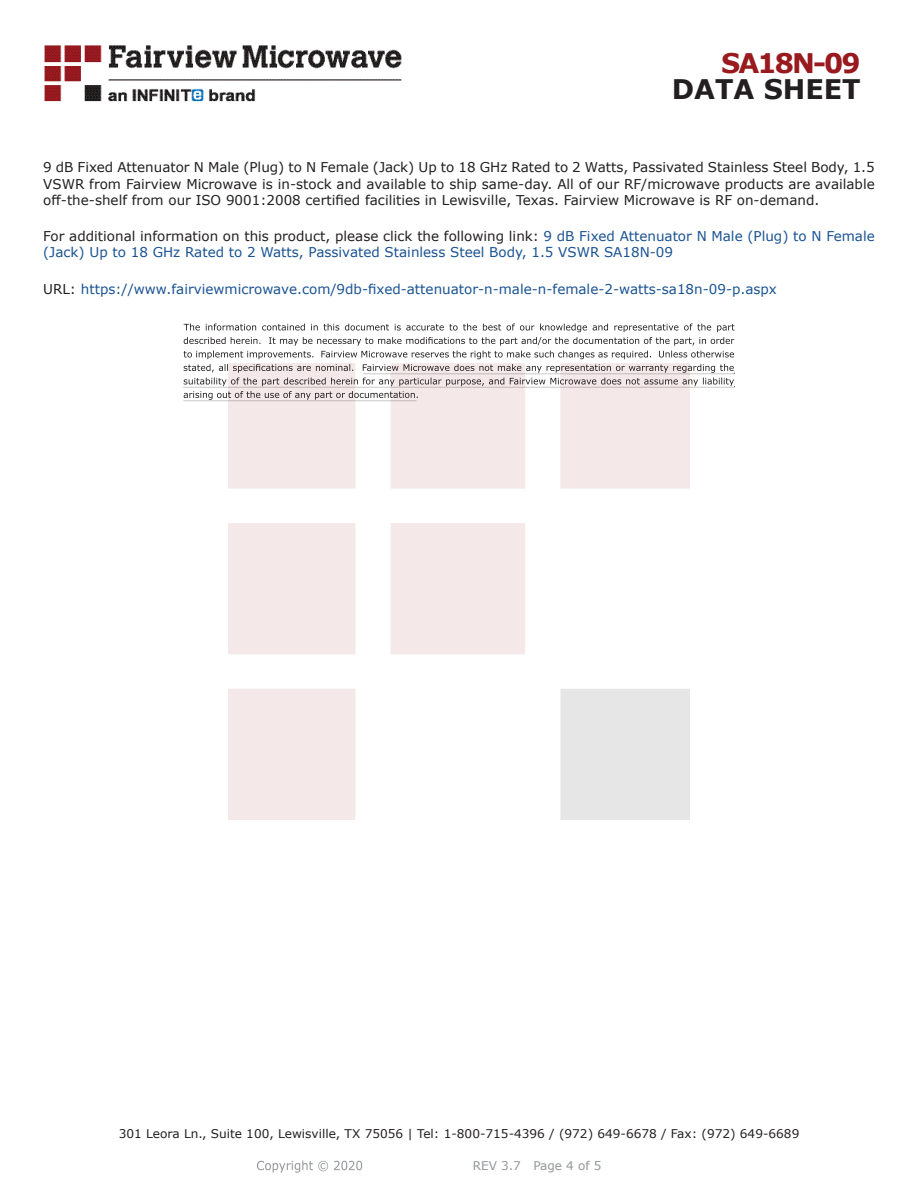
<style>
.page{position:relative;width:918px;height:1188px;background:#fff}
.page>*{position:absolute;margin:0;border:0;box-sizing:border-box;transform-origin:0 0}
.t1{font:700 27px "Verdana";color:#231f20}
.FM{font:700 27px "Verdana";letter-spacing:-.07em;color:#981a1e}
.Web_Description_Para{font:13.5px/16.2px "Verdana";color:#231f20;text-align:justify}
.Web_Description_Para-2{font:13.5px/16.2px "Verdana";color:#1a5392}
.URL_para{font:13.5px "Verdana";color:#1a5392}
.t2{font:12px "Verdana";color:#231f20}
.REV_Info{font:12px "Verdana";color:#939598}
.s1{color:#231f20}
</style>
<div class="page">
<img style="left:257px;top:1160px;width:106px;height:13px">
<img style="left:44px;top:45px;width:358px;height:57px">
<svg style="left:184px;top:324px;width:551px;height:76px"></svg>
<hr style="left:363px;top:373px;width:372px;height:1px;background:#231f20">
<hr style="left:183px;top:387px;width:551px;height:1px;background:#231f20">
<hr style="left:183px;top:400px;width:234px;height:1px;background:#231f20">
<p class="FM" style="left:721px;top:44px;width:141px">SA18N-09</p>
<p class="t1" style="left:672px;top:70px;width:191px">DATA SHEET</p>
<p class="Web_Description_Para" style="left:43px;top:159px;width:833px">9 dB Fixed Attenuator N Male (Plug) to N Female (Jack) Up to 18 GHz Rated to 2 Watts, Passivated Stainless Steel Body, 1.5<br>VSWR from Fairview Microwave is in-stock and available to ship same-day. All of our RF/microwave products are available off-the-shelf from our ISO 9001:2008 certified facilities in Lewisville, Texas. Fairview Microwave is RF on-demand.</p>
<p class="Web_Description_Para-2" style="left:43px;top:228px;width:833px"><span class="s1">For additional information on this product, please click the following link:</span> 9 dB Fixed Attenuator N Male (Plug) to N Female (Jack) Up to 18 GHz Rated to 2 Watts, Passivated Stainless Steel Body, 1.5 VSWR SA18N-09</p>
<p class="URL_para" style="left:43px;top:280px;width:735px"><span class="s1">URL:</span> https://www.fairviewmicrowave.com/9db-fixed-attenuator-n-male-n-female-2-watts-sa18n-09-p.aspx</p>
<p class="t2" style="left:119px;top:1125px;width:682px">301 Leora Ln., Suite 100, Lewisville, TX 75056 | Tel: 1-800-715-4396 / (972) 649-6678 / Fax: (972) 649-6689</p>
<p class="REV_Info" style="left:473px;top:1157px;width:130px">REV 3.7 Page 4 of 5</p>
</div>
